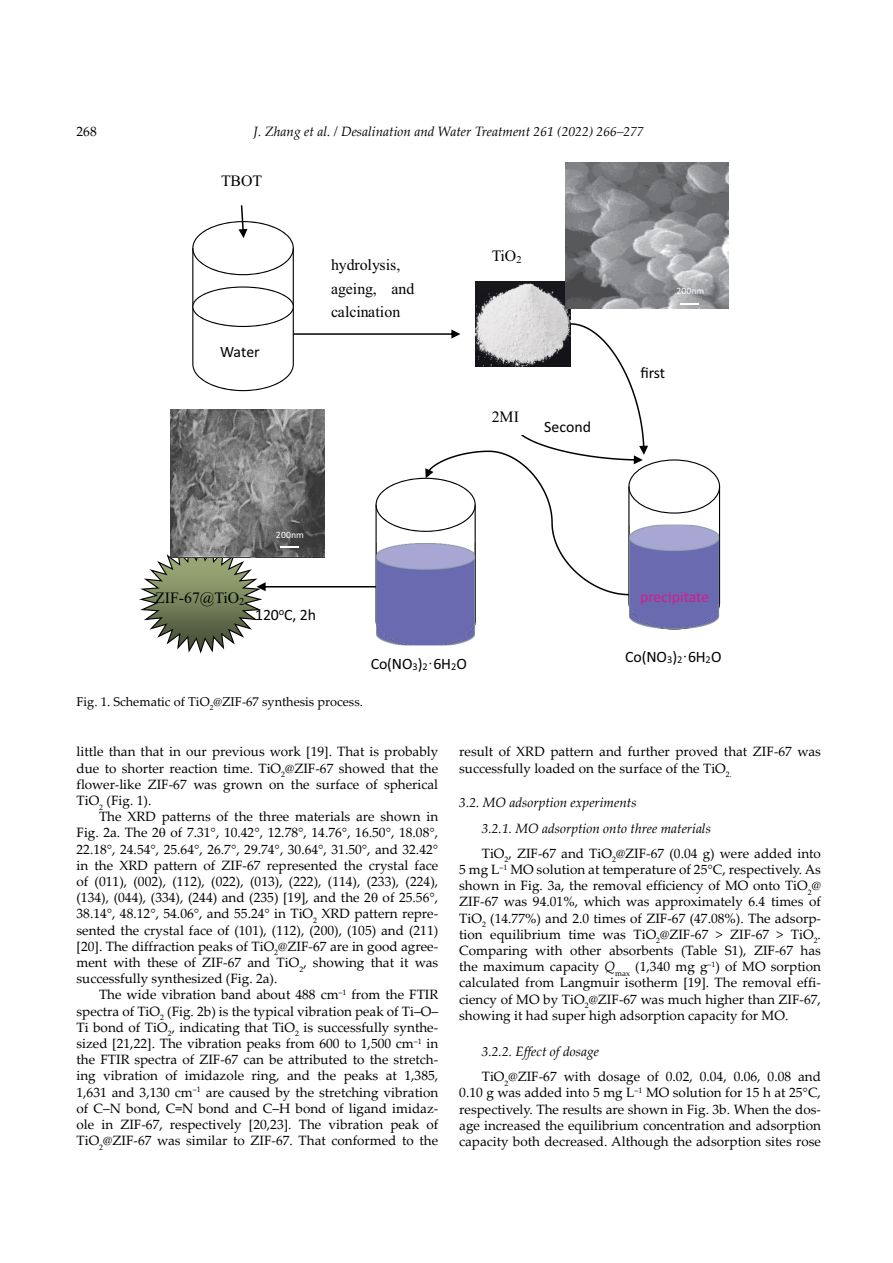
<style>
.page{position:relative;width:893px;height:1263px;background:#fff}
.page>*{position:absolute;margin:0;border:0;box-sizing:border-box;transform-origin:0 0}
.t1{font:15.9px/23.4px "Times New Roman";color:#000}
.t2{font:15.9px "Calibri";letter-spacing:-.005em;color:#000}
.t3{font:15.9px "Calibri";color:#d21d8e}
.t4{font:13.5px/16.2px "Palatino Linotype";color:#000;text-align:justify}
.t5{font:italic 13.5px/25.3px "Palatino Linotype";color:#000}
.t6{font:12.75px "Palatino Linotype";color:#000}
.t7{font:9.75px "Calibri";letter-spacing:.01em;color:#fff}
.s1{font-family:"Times New Roman"}
.s2{font-style:normal}
.s3{font-style:italic}
</style>
<div class="page">
<img style="left:565px;top:163px;width:163px;height:42px">
<svg style="left:139px;top:205px;width:590px;height:449px"></svg>
<p class="t4" style="left:76px;top:123px;width:22px">268</p>
<p class="t5" style="left:254px;top:119px;width:392px">J. Zhang et al. / Desalination and Water Treatment 261 (2022) 266–277</p>
<p class="t1" style="left:221px;top:170px;width:42px">TBOT</p>
<p class="t2" style="left:220px;top:341px;width:41px">Water</p>
<p class="t1" style="left:331px;top:255px;width:85px">hydrolysis, ageing, and calcination</p>
<p class="t7" style="left:276px;top:528px;width:29px">200nm</p>
<p class="t1" style="left:492px;top:246px;width:32px">TiO<sub>2</sub></p>
<p class="t1" style="left:492px;top:407px;width:29px">2MI</p>
<p class="t2" style="left:544px;top:415px;width:48px">Second</p>
<p class="t7" style="left:676px;top:284px;width:29px">200nm</p>
<p class="t2" style="left:640px;top:362px;width:26px">first</p>
<p class="t1" style="left:155px;top:587px;width:91px">ZIF-67@TiO<sub>2</sub></p>
<p class="t3" style="left:640px;top:586px;width:71px">precipitate</p>
<p class="t2" style="left:255px;top:604px;width:63px">120<sup>o</sup>C, 2h</p>
<p class="t2" style="left:371px;top:652px;width:98px">Co(NO<sub>3</sub>)<sub>2</sub><span class="s1">·</span>6H<sub>2</sub>O</p>
<p class="t6" style="left:76px;top:693px;width:288px">Fig. 1. Schematic of TiO<sub>2</sub>@ZIF-67 synthesis process.</p>
<p class="t2" style="left:625px;top:645px;width:98px">Co(NO<sub>3</sub>)<sub>2</sub><span class="s1">·</span>6H<sub>2</sub>O</p>
<p class="t4" style="left:76px;top:743px;width:363px">little than that in our previous work [19]. That is probably due to shorter reaction time. TiO<sub>2</sub>@ZIF-67 showed that the flower-like ZIF-67 was grown on the surface of spherical TiO<sub>2</sub> (Fig. 1).</p>
<p class="t4" style="left:76px;top:808px;width:363px;text-indent:23px">The XRD patterns of the three materials are shown in Fig. 2a. The 2 of 7.31°, 10.42°, 12.78°, 14.76°, 16.50°, 18.08°, 22.18°, 24.54°, 25.64°, 26.7°, 29.74°, 30.64°, 31.50°, and 32.42° in the XRD pattern of ZIF-67 represented the crystal face of (011), (002), (112), (022), (013), (222), (114), (233), (224), (134), (044), (334), (244) and (235) [19], and the 2 of 25.56°, 38.14°, 48.12°, 54.06°, and 55.24° in TiO<sub>2</sub> XRD pattern repre&shy;sented the crystal face of (101), (112), (200), (105) and (211) [20]. The diffraction peaks of TiO<sub>2</sub>@ZIF-67 are in good agree&shy;ment with these of ZIF-67 and TiO<sub>2</sub>, showing that it was successfully synthesized (Fig. 2a).</p>
<p class="t4" style="left:76px;top:986px;width:364px;text-indent:23px">The wide vibration band about 488 cm<sup>–1</sup> from the FTIR spectra of TiO<sub>2</sub> (Fig. 2b) is the typical vibration peak of Ti–O– Ti bond of TiO<sub>2</sub>, indicating that TiO<sub>2</sub> is successfully synthe&shy;sized [21,22]. The vibration peaks from 600 to 1,500 cm<sup>–1</sup> in the FTIR spectra of ZIF-67 can be attributed to the stretch&shy;ing vibration of imidazole ring, and the peaks at 1,385, 1,631 and 3,130 cm<sup>–1</sup> are caused by the stretching vibration of C–N bond, C=N bond and C–H bond of ligand imidaz&shy;ole in ZIF-67, respectively [20,23]. The vibration peak of TiO<sub>2</sub>@ZIF-67 was similar to ZIF-67. That conformed to the</p>
<p class="t4" style="left:459px;top:743px;width:363px">result of XRD pattern and further proved that ZIF-67 was successfully loaded on the surface of the TiO<sub>2.</sub></p>
<p class="t5" style="left:482px;top:789px;width:341px;text-indent:-23px">3.2. MO adsorption experiments<br>3.2.1. MO adsorption onto three materials<br><span class="s2">TiO</span><sub>2</sub><span class="s2">, ZIF-67 and TiO</span><sub>2</sub><span class="s2">@ZIF-67 (0.04 g) were added into</span></p>
<p class="t4" style="left:459px;top:861px;width:363px">5 mg L<sup>–1</sup> MO solution at temperature of 25°C, respectively. As shown in Fig. 3a, the removal efficiency of MO onto TiO<sub>2</sub>@ ZIF-67 was 94.01%, which was approximately 6.4 times of TiO<sub>2</sub> (14.77%) and 2.0 times of ZIF-67 (47.08%). The adsorp&shy;tion equilibrium time was TiO<sub>2</sub>@ZIF-67 &gt; ZIF-67 &gt; TiO<sub>2</sub>.<br>Comparing with other absorbents (Table S1), ZIF-67 has the maximum capacity <span class="s3">Q</span><sub>max</sub> (1,340 mg g<sup>–1</sup>) of MO sorption calculated from Langmuir isotherm [19]. The removal effi&shy;ciency of MO by TiO<sub>2</sub>@ZIF-67 was much higher than ZIF-67, showing it had super high adsorption capacity for MO.</p>
<p class="t4" style="left:482px;top:1038px;width:341px;line-height:25.2px"><span class="s3">3.2.2. Effect of dosage<br></span>TiO<sub>2</sub>@ZIF-67 with dosage of 0.02, 0.04, 0.06, 0.08 and</p>
<p class="t4" style="left:459px;top:1084px;width:363px">0.10 g was added into 5 mg L<sup>–1</sup> MO solution for 15 h at 25°C, respectively. The results are shown in Fig. 3b. When the dos&shy;age increased the equilibrium concentration and adsorption capacity both decreased. Although the adsorption sites rose</p>
</div>
